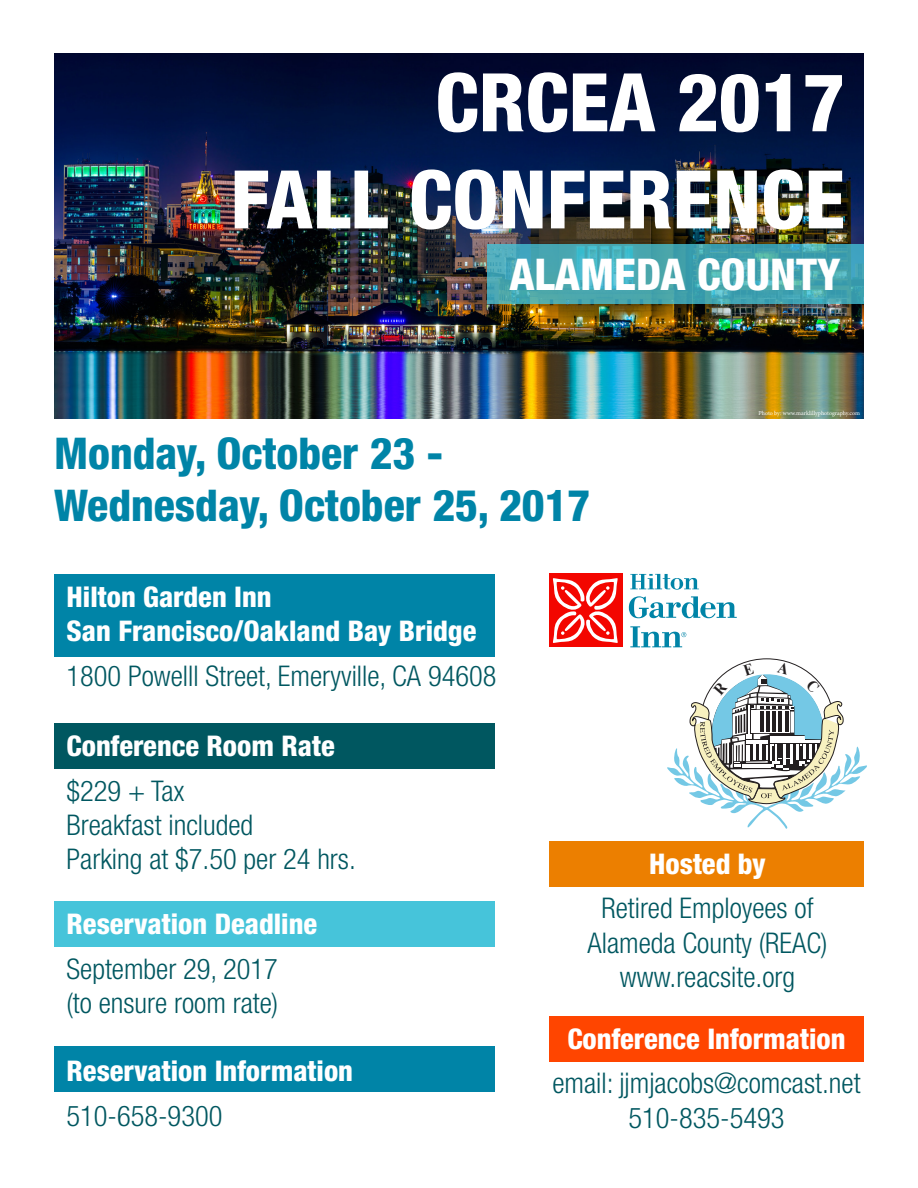
<style>
.page{position:relative;width:918px;height:1188px;background:#fff}
.page>*{position:absolute;margin:0;border:0;box-sizing:border-box;transform-origin:0 0}
.t1{font:800 condensed 81px "Helvetica Neue LT Std";color:#fff}
.t2{font:800 condensed 43.8px "Helvetica Neue LT Std";color:#0084a7}
.t3{font:800 condensed 43.8px "Helvetica Neue LT Std";color:#fff}
.t4{font:300 condensed 28.5px "Helvetica Neue LT Std";color:#005760}
.t5{font:800 condensed 28.5px "Helvetica Neue LT Std";color:#fff}
.t6{font:6px "Minion Pro";letter-spacing:-.005em;color:#fff}
</style>
<div class="page">
<div style="left:549px;top:1016px;width:315px;height:46px;background:#ff4500"></div>
<div style="left:549px;top:841px;width:315px;height:46px;background:#ec7f00"></div>
<div style="left:54px;top:1046px;width:441px;height:46px;background:#0084a7"></div>
<div style="left:54px;top:901px;width:441px;height:45px;background:#46c4da"></div>
<div style="left:54px;top:723px;width:441px;height:46px;background:#005760"></div>
<div style="left:54px;top:574px;width:441px;height:83px;background:#0084a7"></div>
<img style="left:54px;top:54px;width:810px;height:365px">
<svg style="left:630px;top:574px;width:69px;height:16px"></svg>
<svg style="left:629px;top:596px;width:108px;height:22px"></svg>
<svg style="left:630px;top:626px;width:56px;height:21px"></svg>
<div style="left:549px;top:574px;width:74px;height:73px;background:#f30600"></div>
<svg style="left:553px;top:578px;width:65px;height:65px"></svg>
<svg style="left:488px;top:245px;width:376px;height:59px;background:#45a7b2"></svg>
<svg style="left:667px;top:659px;width:200px;height:170px"></svg>
<p class="t1" style="left:435px;top:52px;width:411px">CRCEA 2017</p>
<p class="t1" style="left:230px;top:149px;width:616px">FALL CONFERENCE</p>
<p class="t3" style="left:509px;top:248px;width:333px">ALAMEDA COUNTY</p>
<p class="t2" style="left:54px;top:426px;width:391px">Monday, October 23 -</p>
<p class="t2" style="left:54px;top:479px;width:538px">Wednesday, October 25, 2017</p>
<p class="t5" style="left:67px;top:579px;width:207px">Hilton Garden Inn</p>
<p class="t5" style="left:67px;top:613px;width:411px">San Francisco/Oakland Bay Bridge</p>
<p class="t4" style="left:67px;top:659px;width:431px">1800 Powelll Street, Emeryville, CA 94608</p>
<p class="t6" style="left:759px;top:409px;width:103px">Photo by: www.marklillyphotography.com</p>
<p class="t5" style="left:67px;top:728px;width:270px">Conference Room Rate</p>
<p class="t4" style="left:67px;top:775px;width:119px">$229 + Tax</p>
<p class="t4" style="left:67px;top:809px;width:188px">Breakfast included</p>
<p class="t4" style="left:67px;top:843px;width:291px">Parking at $7.50 per 24 hrs.</p>
<p class="t5" style="left:67px;top:907px;width:252px">Reservation Deadline</p>
<p class="t4" style="left:67px;top:953px;width:213px">September 29, 2017</p>
<p class="t4" style="left:67px;top:987px;width:213px">(to ensure room rate)</p>
<p class="t5" style="left:67px;top:1053px;width:288px">Reservation Information</p>
<p class="t4" style="left:67px;top:1099px;width:157px">510-658-9300</p>
<p class="t5" style="left:649px;top:846px;width:118px">Hosted by</p>
<p class="t4" style="left:602px;top:892px;width:214px">Retired Employees of</p>
<p class="t4" style="left:588px;top:926px;width:242px">Alameda County (REAC)</p>
<p class="t4" style="left:620px;top:960px;width:177px">www.reacsite.org</p>
<p class="t5" style="left:567px;top:1021px;width:280px">Conference Information</p>
<p class="t4" style="left:552px;top:1067px;width:310px">email: jjmjacobs@comcast.net</p>
<p class="t4" style="left:629px;top:1101px;width:157px">510-835-5493</p>
</div>
